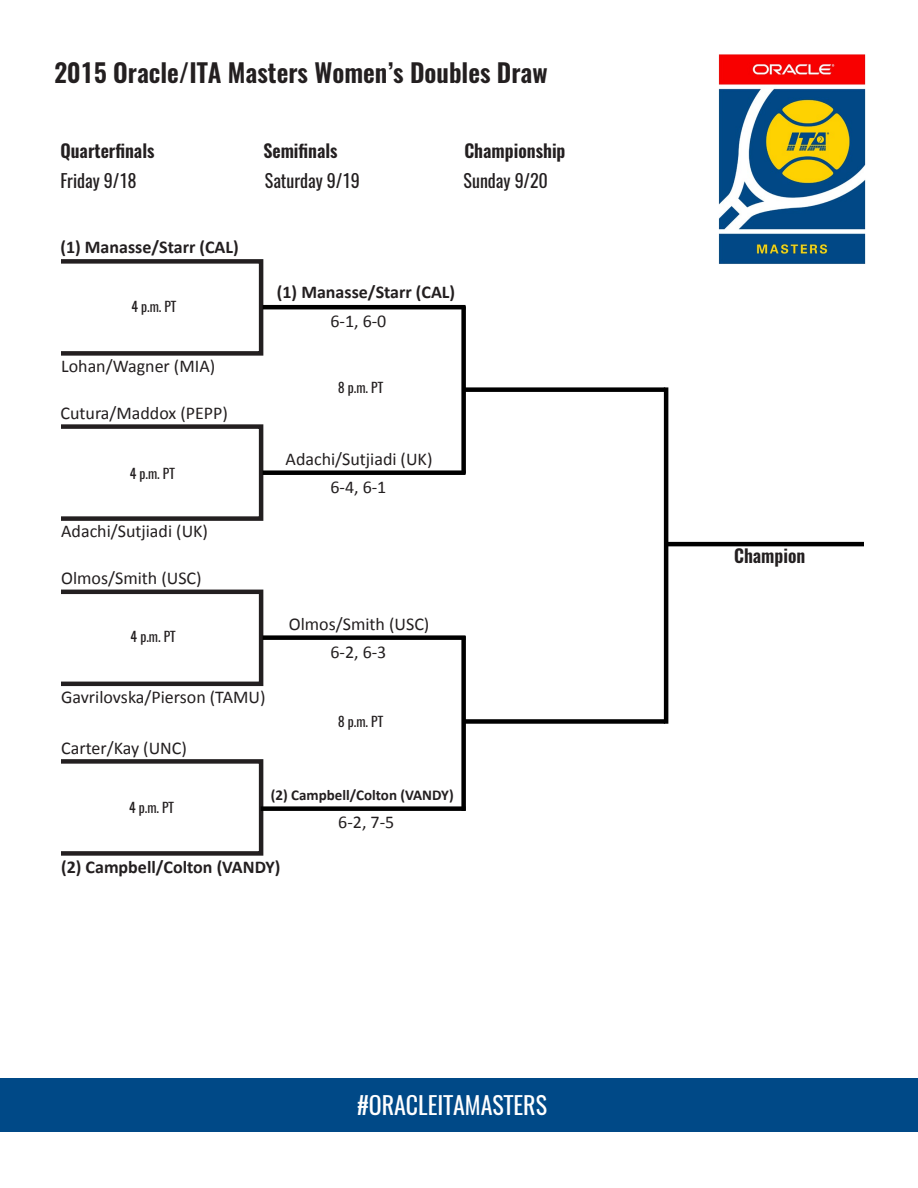
<style>
.page{position:relative;width:918px;height:1188px;background:#fff}
.page>*{position:absolute;margin:0;border:0;box-sizing:border-box;transform-origin:0 0}
.t1{font:600 25.5px "Oswald";color:#231f20}
.t2{font:24px "Oswald";color:#fff}
.t3{font:18px "Calibri";color:#231f20}
.t4{font:700 18px "Calibri";color:#231f20}
.t5{font:600 18px "Oswald";color:#231f20}
.t6{font:18px "Oswald";color:#231f20}
.t7{font:700 15px "Calibri";color:#231f20}
.t8{font:13.5px "Oswald";color:#231f20}
</style>
<div class="page">
<img style="left:718px;top:54px;width:148px;height:210px">
<div style="left:0;top:1078px;width:918px;height:54px;background:#004987"></div>
<div style="left:50px;top:259px;width:213px;height:97px;border:4px solid #231f20"></div>
<div style="left:50px;top:424px;width:213px;height:97px;border:4px solid #231f20"></div>
<div style="left:50px;top:590px;width:213px;height:96px;border:4px solid #231f20"></div>
<div style="left:50px;top:759px;width:213px;height:97px;border:4px solid #231f20"></div>
<div style="left:30px;top:203px;width:30px;height:677px;background:#fff"></div>
<hr style="left:263px;top:305px;width:203px;height:4px;background:#000">
<div style="left:263px;top:470px;width:203px;height:5px;background:#000"></div>
<div style="left:263px;top:635px;width:203px;height:5px;background:#000"></div>
<div style="left:261px;top:806px;width:205px;height:5px;background:#000"></div>
<div style="left:461px;top:306px;width:5px;height:168px;background:#000"></div>
<div style="left:461px;top:636px;width:5px;height:175px;background:#000"></div>
<div style="left:462px;top:387px;width:203px;height:5px;background:#000"></div>
<div style="left:462px;top:719px;width:203px;height:5px;background:#000"></div>
<hr style="left:664px;top:387px;width:4px;height:337px;background:#000">
<hr style="left:666px;top:542px;width:198px;height:4px;background:#000">
<p class="t1" style="left:54px;top:55px;width:495px">2015 Oracle/ITA Masters Women’s Doubles Draw</p>
<p class="t5" style="left:60px;top:138px;width:96px">Quarterfinals</p>
<p class="t5" style="left:263px;top:138px;width:76px">Semifinals</p>
<p class="t5" style="left:464px;top:138px;width:103px">Championship</p>
<p class="t6" style="left:60px;top:168px;width:77px">Friday 9/18</p>
<p class="t6" style="left:265px;top:168px;width:96px">Saturday 9/19</p>
<p class="t6" style="left:464px;top:168px;width:86px">Sunday 9/20</p>
<p class="t4" style="left:60px;top:236px;width:180px">(1) Manasse/Starr (CAL)</p>
<p class="t8" style="left:131px;top:297px;width:46px">4 p.m. PT</p>
<p class="t3" style="left:61px;top:355px;width:156px">Lohan/Wagner (MIA)</p>
<p class="t3" style="left:60px;top:402px;width:169px">Cutura/Maddox (PEPP)</p>
<p class="t8" style="left:130px;top:464px;width:46px">4 p.m. PT</p>
<p class="t3" style="left:61px;top:520px;width:148px">Adachi/Sutjiadi (UK)</p>
<p class="t3" style="left:61px;top:567px;width:142px">Olmos/Smith (USC)</p>
<p class="t8" style="left:131px;top:627px;width:46px">4 p.m. PT</p>
<p class="t3" style="left:61px;top:686px;width:206px">Gavrilovska/Pierson (TAMU)</p>
<p class="t3" style="left:61px;top:737px;width:127px">Carter/Kay (UNC)</p>
<p class="t4" style="left:277px;top:281px;width:180px">(1) Manasse/Starr (CAL)</p>
<p class="t3" style="left:330px;top:310px;width:58px">6-1, 6-0</p>
<p class="t8" style="left:338px;top:378px;width:46px">8 p.m. PT</p>
<p class="t3" style="left:286px;top:448px;width:148px">Adachi/Sutjiadi (UK)</p>
<p class="t3" style="left:330px;top:476px;width:58px">6-4, 6-1</p>
<p class="t3" style="left:289px;top:612px;width:142px">Olmos/Smith (USC)</p>
<p class="t3" style="left:330px;top:640px;width:58px">6-2, 6-3</p>
<p class="t8" style="left:338px;top:712px;width:46px">8 p.m. PT</p>
<p class="t8" style="left:129px;top:798px;width:46px">4 p.m. PT</p>
<p class="t7" style="left:271px;top:785px;width:184px">(2) Campbell/Colton (VANDY)</p>
<p class="t3" style="left:338px;top:811px;width:58px">6-2, 7-5</p>
<p class="t4" style="left:61px;top:855px;width:221px">(2) Campbell/Colton (VANDY)</p>
<p class="t2" style="left:357px;top:1089px;width:191px">#ORACLEITAMASTERS</p>
<p class="t5" style="left:734px;top:544px;width:73px">Champion</p>
</div>
